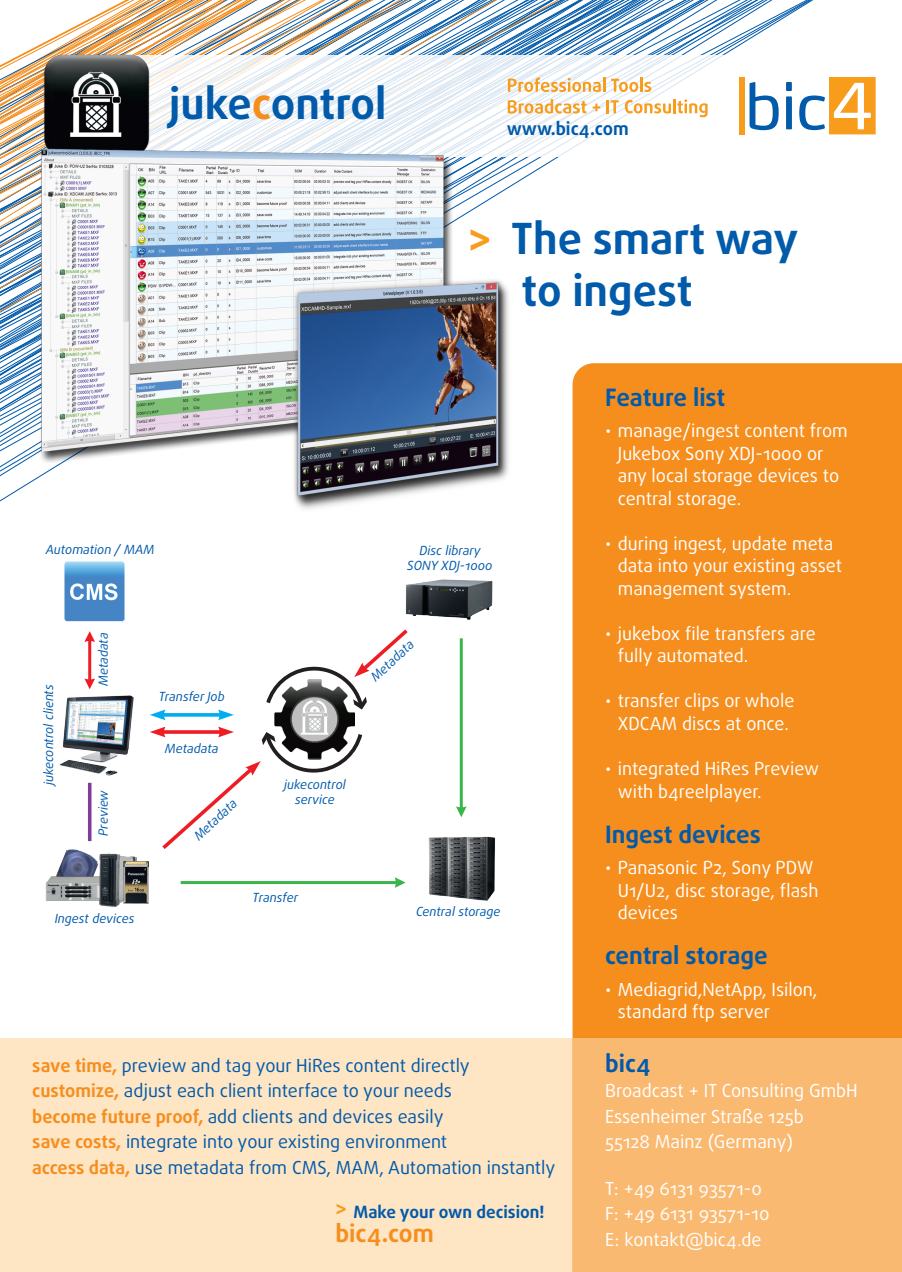
<style>
.page{position:relative;width:902px;height:1272px;background:#fff}
.page>*{position:absolute;margin:0;border:0;box-sizing:border-box;transform-origin:0 0}
.t1{font:700 43.05px/51.6px "Daxline Pro";color:#015aaa}
.t2{font:700 24.3px "Daxline Pro";color:#f68e1e}
.t3{font:700 24px "Daxline Pro";color:#015aaa}
.t4{font:700 21px "Daxline Pro";color:#f89c1c}
.t5{font:18px/22.5px "Daxline Pro";color:#fff}
.t6{font:18px/25.5px "Daxline Pro";color:#015aaa}
.t7{font:700 18px "Daxline Pro";color:#015aaa}
.t8{font:700 16.95px "Daxline Pro";color:#015aaa}
.t9{font:italic 12.6px/15.1px "Daxline Pro";color:#015aaa;text-align:center}
.s1{color:#f68e1e}
.s2{color:#f89c1c}
.s3{font-weight:700;color:#f68e1e}
</style>
<div class="page">
<div style="left:572px;top:363px;width:329px;height:675px;background:#f68e1e"></div>
<div style="left:572px;top:1038px;width:329px;height:233px;background:#fab971"></div>
<div style="left:0;top:1038px;width:572px;height:233px;background:#fee5c4"></div>
<svg style="left:0;top:0;width:811px;height:471px"></svg>
<svg style="left:0;top:0;width:705px;height:410px"></svg>
<svg style="left:0;top:0;width:559px;height:312px"></svg>
<svg style="left:0;top:0;width:369px;height:215px"></svg>
<svg style="left:0;top:0;width:285px;height:159px"></svg>
<svg style="left:172px;top:55px;width:704px;height:101px"></svg>
<div style="left:739px;top:77px;width:6px;height:57px;background:#f89c1c"></div>
<svg style="left:749px;top:82px;width:29px;height:48px"></svg>
<svg style="left:786px;top:82px;width:5px;height:47px"></svg>
<svg style="left:799px;top:77px;width:76px;height:57px"></svg>
<img style="left:21px;top:33px;width:151px;height:152px">
<svg style="left:624px;top:99px;width:83px;height:18px"></svg>
<svg style="left:507px;top:99px;width:79px;height:14px"></svg>
<svg style="left:592px;top:104px;width:8px;height:7px"></svg>
<svg style="left:606px;top:100px;width:12px;height:13px"></svg>
<svg style="left:508px;top:78px;width:97px;height:14px"></svg>
<svg style="left:611px;top:78px;width:40px;height:14px"></svg>
<img style="left:28px;top:138px;width:608px;height:421px">
<img style="left:60px;top:695px;width:74px;height:81px">
<img style="left:405px;top:579px;width:87px;height:41px">
<img style="left:64px;top:561px;width:62px;height:62px">
<img style="left:61px;top:849px;width:25px;height:15px">
<img style="left:45px;top:864px;width:41px;height:37px">
<img style="left:86px;top:853px;width:51px;height:54px">
<img style="left:114px;top:860px;width:35px;height:44px">
<img style="left:274px;top:710px;width:80px;height:16px">
<img style="left:428px;top:836px;width:67px;height:65px">
<hr style="left:181px;top:881px;width:215px;height:3px;background:#3ab54a">
<svg style="left:395px;top:877px;width:10px;height:10px"></svg>
<hr style="left:459px;top:638px;width:3px;height:170px;background:#3ab54a">
<svg style="left:456px;top:806px;width:10px;height:11px"></svg>
<hr style="left:88px;top:782px;width:3px;height:59px;background:#7e3f98">
<hr style="left:88px;top:639px;width:3px;height:41px;background:#ee1d23">
<svg style="left:84px;top:678px;width:11px;height:11px"></svg>
<svg style="left:84px;top:631px;width:11px;height:11px"></svg>
<hr style="left:163px;top:713px;width:60px;height:3px;background:#00aeef">
<svg style="left:150px;top:709px;width:15px;height:11px"></svg>
<svg style="left:218px;top:709px;width:16px;height:11px"></svg>
<svg style="left:150px;top:726px;width:213px;height:123px"></svg>
<svg style="left:266px;top:629px;width:142px;height:81px"></svg>
<h1 class="t1" style="left:169px;top:78px;width:219px">juke<span class="s1">c</span>ontrol</h1>
<p class="t7" style="left:506px;top:116px;width:123px">www.bic4.com</p>
<h1 class="t1" style="left:521px;top:213px;width:278px;text-indent:-53px"><span class="s2">&gt;</span> The smart way to ingest</h1>
<p class="t9" style="left:46px;top:541px;width:110px">Automation / MAM</p>
<p class="t9" style="left:407px;top:542px;width:87px">Disc library<br>SONY XDJ-1000</p>
<p class="t9" style="left:41px;top:785px;width:103px;rotate:-90deg">jukecontrol clients</p>
<p class="t9" style="left:96px;top:686px;width:55px;rotate:-90deg">Metadata</p>
<p class="t9" style="left:159px;top:689px;width:67px">Transfer Job</p>
<p class="t9" style="left:165px;top:740px;width:55px">Metadata</p>
<p class="t9" style="left:96px;top:835px;width:47px;rotate:-90deg">Preview</p>
<p class="t9" style="left:191px;top:832px;width:55px;rotate:-43deg">Metadata</p>
<p class="t9" style="left:284px;top:776px;width:63px">jukecontrol service</p>
<p class="t9" style="left:55px;top:911px;width:81px">Ingest devices</p>
<p class="t9" style="left:252px;top:890px;width:47px">Transfer</p>
<p class="t9" style="left:367px;top:673px;width:55px;rotate:-43deg">Metadata</p>
<p class="t9" style="left:416px;top:903px;width:86px">Central storage</p>
<p class="t6" style="left:32px;top:1052px;width:524px"><span class="s3">save time,</span> preview and tag your HiRes content directly <span class="s3">customize,</span> adjust each client interface to your needs<br><span class="s3">become future proof,</span> add clients and devices easily<br><span class="s3">save costs,</span> integrate into your existing environment<br><span class="s3">access data,</span> use metadata from CMS, MAM, Automation instantly</p>
<p class="t4" style="left:335px;top:1194px;width:13px">&gt;</p>
<p class="t8" style="left:353px;top:1200px;width:192px">Make your own decision!</p>
<h2 class="t2" style="left:335px;top:1217px;width:100px">bic4.com</h2>
<h3 class="t3" style="left:605px;top:381px;width:122px">Feature list</h3>
<p class="t5" style="left:617px;top:419px;width:231px;text-indent:-13px">• manage/ingest content from<br>Jukebox Sony XDJ-1000 or any local storage devices to central storage.</p>
<p class="t5" style="left:617px;top:532px;width:225px;text-indent:-13px">• during ingest, update meta data into your existing asset management system.</p>
<p class="t5" style="left:617px;top:622px;width:199px;text-indent:-13px">• jukebox file transfers are fully automated.</p>
<p class="t5" style="left:605px;top:689px;width:191px;text-align:center">• transfer clips or whole<br>XDCAM discs at once.</p>
<p class="t5" style="left:617px;top:757px;width:203px;text-indent:-13px">• integrated HiRes Preview with b4reelplayer.</p>
<h3 class="t3" style="left:605px;top:818px;width:157px">Ingest devices</h3>
<p class="t5" style="left:617px;top:856px;width:202px;text-indent:-13px">• Panasonic P2, Sony PDW<br>U1/U2, disc storage, flash devices</p>
<h3 class="t3" style="left:605px;top:939px;width:164px">central storage</h3>
<p class="t5" style="left:617px;top:977px;width:201px;text-indent:-13px">• Mediagrid,NetApp, Isilon, standard ftp server</p>
<h3 class="t3" style="left:605px;top:1047px;width:47px">bic4</h3>
<p class="t5" style="left:605px;top:1078px;width:254px;line-height:25.5px">Broadcast + IT Consulting GmbH<br>Essenheimer Straße 125b<br>55128 Mainz (Germany)</p>
<p class="t5" style="left:605px;top:1175px;width:166px;line-height:25.5px">T: +49 6131 93571-0<br>F: +49 6131 93571-10<br>E: kontakt@bic4.de</p>
</div>
